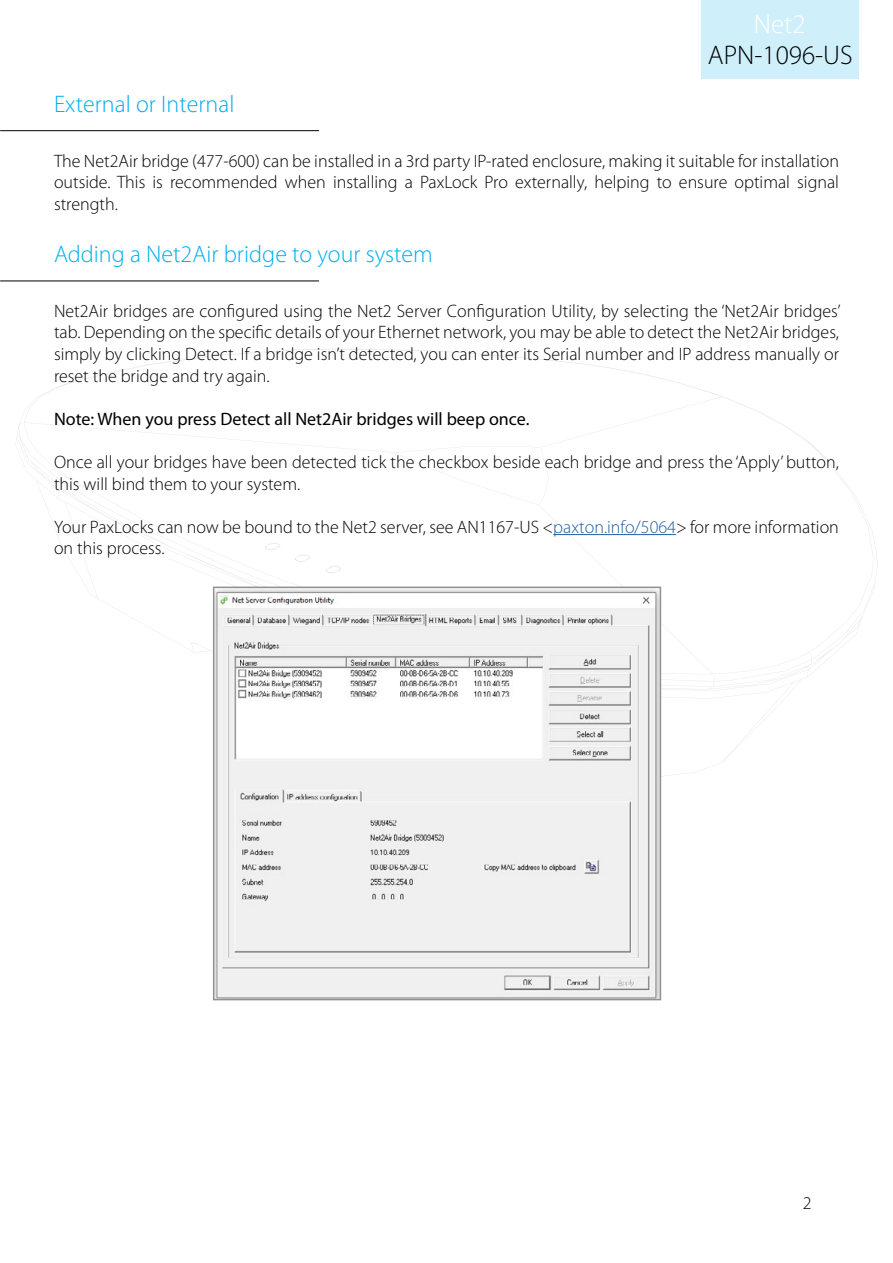
<style>
.page{position:relative;width:893px;height:1263px;background:#fff}
.page>*{position:absolute;margin:0;border:0;box-sizing:border-box;transform-origin:0 0}
.t1{font:300 27px "Myriad Pro";color:#000}
.t2{font:300 27px "Myriad Pro";color:#fff}
.t3{font:300 24px "Myriad Pro";color:#00aeef}
.t4{font:300 18px/21.6px "Myriad Pro";color:#000;text-align:justify}
.t5{font:18px "Myriad Pro";color:#000}
.s1{color:#215e9e}
</style>
<div class="page">
<div style="left:702px;top:0;width:157px;height:79px;background:#cfeffb"></div>
<svg style="left:19px;top:349px;width:856px;height:336px"></svg>
<hr style="left:0;top:130px;width:319px;height:1px;background:#000">
<hr style="left:0;top:281px;width:319px;height:1px;background:#000">
<hr style="left:553px;top:534px;width:123px;height:1px;background:#215e9e">
<img style="left:216px;top:589px;width:442px;height:408px">
<div style="left:213px;top:586px;width:448px;height:414px;border:2px solid #919195"></div>
<h1 class="t2" style="left:754px;top:8px;width:53px">Net2</h1>
<h2 class="t3" style="left:54px;top:89px;width:182px">External or Internal</h2>
<h1 class="t1" style="left:708px;top:39px;width:146px">APN-1096-US</h1>
<p class="t4" style="left:54px;top:150px;width:786px">The Net2Air bridge (477-600) can be installed in a 3rd party IP-rated enclosure, making it suitable for installation outside. This is recommended when installing a PaxLock Pro externally, helping to ensure optimal signal strength.</p>
<h2 class="t3" style="left:54px;top:239px;width:380px">Adding a Net2Air bridge to your system</h2>
<p class="t4" style="left:54px;top:300px;width:788px">Net2Air bridges are configured using the Net2 Server Configuration Utility, by selecting the ‘Net2Air bridges’ tab. Depending on the specific details of your Ethernet network, you may be able to detect the Net2Air bridges, simply by clicking Detect. If a bridge isn’t detected, you can enter its Serial number and IP address manually or reset the bridge and try again.</p>
<p class="t5" style="left:54px;top:408px;width:477px">Note: When you press Detect all Net2Air bridges will beep once.</p>
<p class="t4" style="left:54px;top:451px;width:786px">Once all your bridges have been detected tick the checkbox beside each bridge and press the ‘Apply’ button, this will bind them to your system.</p>
<p class="t4" style="left:54px;top:516px;width:786px">Your PaxLocks can now be bound to the Net2 server, see AN1167-US &lt;<span class="s1">paxton.info/5064</span>&gt; for more information on this process.</p>
<p class="t4" style="left:803px;top:1192px;width:10px">2</p>
</div>
